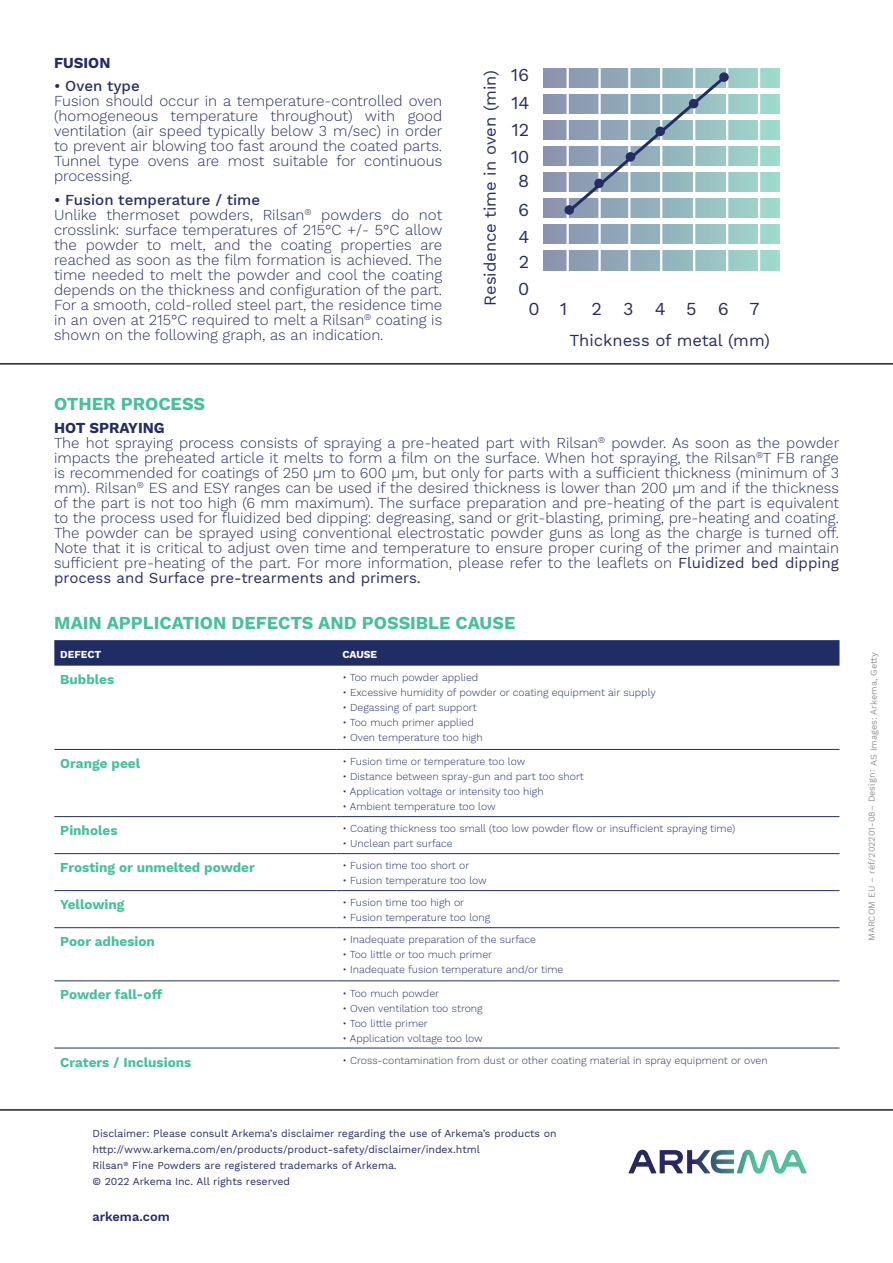
<style>
.page{position:relative;width:893px;height:1263px;background:#fff}
.page>*{position:absolute;margin:0;border:0;box-sizing:border-box;transform-origin:0 0}
.t1{font:700 18px "Work Sans";color:#48bf9d}
.t2{font:18px "Work Sans";color:#242c64}
.t3{font:16.5px "Work Sans";color:#242c64}
.t4{font:300 15px/15px "Work Sans";color:#242c64;text-align:justify}
.t5{font:500 15px "Work Sans";color:#242c64}
.t6{font:700 15px "Work Sans";color:#242c64}
.t7{font:700 13.5px "Work Sans";color:#48bf9d}
.t8{font:600 12.75px "Work Sans";color:#242c64}
.t9{font:300 10.5px "Work Sans";color:#202d65}
.t10{font:10.5px "Work Sans";color:#242c64}
.t11{font:700 10.5px "Work Sans";color:#fff}
.t12{font:9px "Work Sans";color:#939598}
.s1{font-weight:400}
</style>
<div class="page">
<hr style="left:0;top:1109px;width:893px;height:2px;background:#231f20">
<svg style="left:628px;top:1150px;width:179px;height:24px"></svg>
<hr style="left:0;top:363px;width:893px;height:2px;background:#231f20">
<svg style="left:54px;top:640px;width:785px;height:26px;background:#243168"></svg>
<hr style="left:54px;top:749px;width:282px;height:1px;background:#202d65">
<hr style="left:336px;top:749px;width:503px;height:1px;background:#202d65">
<hr style="left:54px;top:816px;width:282px;height:1px;background:#202d65">
<hr style="left:336px;top:816px;width:503px;height:1px;background:#202d65">
<hr style="left:54px;top:853px;width:282px;height:1px;background:#202d65">
<hr style="left:336px;top:853px;width:503px;height:1px;background:#202d65">
<hr style="left:54px;top:890px;width:282px;height:1px;background:#202d65">
<hr style="left:336px;top:890px;width:503px;height:1px;background:#202d65">
<hr style="left:54px;top:927px;width:282px;height:1px;background:#202d65">
<hr style="left:336px;top:927px;width:503px;height:1px;background:#202d65">
<hr style="left:54px;top:980px;width:282px;height:1px;background:#202d65">
<hr style="left:336px;top:980px;width:503px;height:1px;background:#202d65">
<hr style="left:54px;top:1048px;width:282px;height:1px;background:#202d65">
<hr style="left:336px;top:1048px;width:503px;height:1px;background:#202d65">
<div style="left:543px;top:68px;width:236px;height:19px;background:linear-gradient(to right,#8a90ae,#9ed7ca)"></div>
<svg style="left:543px;top:94px;width:236px;height:19px"></svg>
<svg style="left:543px;top:120px;width:236px;height:19px"></svg>
<svg style="left:543px;top:146px;width:236px;height:20px"></svg>
<svg style="left:543px;top:173px;width:236px;height:19px"></svg>
<div style="left:543px;top:199px;width:236px;height:19px;background:linear-gradient(to right,#8a90ae,#a0d9cb)"></div>
<div style="left:543px;top:225px;width:236px;height:19px;background:linear-gradient(to right,#8a90ae,#a0d9cb)"></div>
<div style="left:543px;top:251px;width:236px;height:19px;background:linear-gradient(to right,#8a90ae,#a0d9cb)"></div>
<hr style="left:567px;top:45px;width:2px;height:229px;background:#fff">
<hr style="left:598px;top:45px;width:3px;height:235px;background:#fff">
<hr style="left:628px;top:45px;width:2px;height:244px;background:#fff">
<hr style="left:660px;top:45px;width:2px;height:246px;background:#fff">
<hr style="left:693px;top:45px;width:2px;height:228px;background:#fff">
<hr style="left:726px;top:45px;width:2px;height:231px;background:#fff">
<hr style="left:758px;top:45px;width:2px;height:241px;background:#fff">
<svg style="left:564px;top:205px;width:10px;height:10px"></svg>
<svg style="left:566px;top:73px;width:162px;height:142px"></svg>
<p class="t6" style="left:54px;top:54px;width:58px">FUSION</p>
<p class="t5" style="left:54px;top:77px;width:87px">• Oven type</p>
<p class="t4" style="left:54px;top:94px;width:390px">Fusion should occur in a temperature-controlled oven (homogeneous temperature throughout) with good ventilation (air speed typically below 3 m/sec) in order to prevent air blowing too fast around the coated parts.<br>Tunnel type ovens are most suitable for continuous processing.</p>
<p class="t5" style="left:54px;top:191px;width:208px">• Fusion temperature / time</p>
<p class="t4" style="left:54px;top:208px;width:390px">Unlike thermoset powders, Rilsan<sup>®</sup> powders do not crosslink: surface temperatures of 215°C +/- 5°C allow the powder to melt, and the coating properties are reached as soon as the film formation is achieved. The time needed to melt the powder and cool the coating depends on the thickness and configuration of the part.<br>For a smooth, cold-rolled steel part, the residence time in an oven at 215°C required to melt a Rilsan<sup>®</sup> coating is shown on the following graph, as an indication.</p>
<p class="t3" style="left:480px;top:306px;width:236px;rotate:-90deg">Residence time in oven (min)</p>
<p class="t2" style="left:511px;top:64px;width:20px">16</p>
<p class="t2" style="left:511px;top:92px;width:20px">14</p>
<p class="t2" style="left:512px;top:119px;width:19px">12</p>
<p class="t2" style="left:511px;top:146px;width:20px">10</p>
<p class="t2" style="left:518px;top:170px;width:13px">8</p>
<p class="t2" style="left:518px;top:199px;width:13px">6</p>
<p class="t2" style="left:518px;top:226px;width:12px">4</p>
<p class="t2" style="left:519px;top:251px;width:12px">2</p>
<p class="t2" style="left:518px;top:278px;width:13px">0</p>
<p class="t2" style="left:528px;top:299px;width:13px">0</p>
<p class="t2" style="left:560px;top:299px;width:9px">1</p>
<p class="t2" style="left:591px;top:299px;width:12px">2</p>
<p class="t2" style="left:623px;top:299px;width:12px">3</p>
<p class="t2" style="left:655px;top:299px;width:12px">4</p>
<p class="t2" style="left:686px;top:299px;width:12px">5</p>
<p class="t2" style="left:718px;top:299px;width:13px">6</p>
<p class="t2" style="left:749px;top:299px;width:12px">7</p>
<p class="t3" style="left:570px;top:331px;width:202px">Thickness of metal (mm)</p>
<p class="t1" style="left:54px;top:393px;width:153px">OTHER PROCESS</p>
<p class="t6" style="left:54px;top:419px;width:112px">HOT SPRAYING</p>
<p class="t4" style="left:54px;top:436px;width:787px">The hot spraying process consists of spraying a pre-heated part with Rilsan<sup>®</sup> powder. As soon as the powder impacts the preheated article it melts to form a film on the surface. When hot spraying, the Rilsan<sup>®</sup>T FB range is recommended for coatings of 250 μm to 600 μm, but only for parts with a sufficient thickness (minimum of 3 mm). Rilsan<sup>®</sup> ES and ESY ranges can be used if the desired thickness is lower than 200 μm and if the thickness of the part is not too high (6 mm maximum). The surface preparation and pre-heating of the part is equivalent to the process used for fluidized bed dipping: degreasing, sand or grit-blasting, priming, pre-heating and coating.<br>The powder can be sprayed using conventional electrostatic powder guns as long as the charge is turned off.<br>Note that it is critical to adjust oven time and temperature to ensure proper curing of the primer and maintain sufficient pre-heating of the part. For more information, please refer to the leaflets on <span class="s1">Fluidized bed dipping process and Surface pre-trearments and primers.</span></p>
<p class="t1" style="left:54px;top:613px;width:463px">MAIN APPLICATION DEFECTS AND POSSIBLE CAUSE</p>
<p class="t11" style="left:60px;top:648px;width:43px">DEFECT</p>
<p class="t11" style="left:342px;top:648px;width:36px">CAUSE</p>
<p class="t7" style="left:60px;top:672px;width:56px">Bubbles</p>
<p class="t9" style="left:342px;top:672px;width:137px">• Too much powder applied</p>
<p class="t9" style="left:342px;top:687px;width:315px">• Excessive humidity of powder or coating equipment air supply</p>
<p class="t9" style="left:342px;top:702px;width:136px">• Degassing of part support</p>
<p class="t9" style="left:342px;top:717px;width:133px">• Too much primer applied</p>
<p class="t9" style="left:342px;top:732px;width:142px">• Oven temperature too high</p>
<p class="t7" style="left:60px;top:755px;width:81px">Orange peel</p>
<p class="t9" style="left:342px;top:755px;width:185px">• Fusion time or temperature too low</p>
<p class="t9" style="left:342px;top:770px;width:243px">• Distance between spray-gun and part too short</p>
<p class="t9" style="left:342px;top:785px;width:203px">• Application voltage or intensity too high</p>
<p class="t9" style="left:342px;top:800px;width:155px">• Ambient temperature too low</p>
<p class="t7" style="left:60px;top:823px;width:59px">Pinholes</p>
<p class="t9" style="left:342px;top:823px;width:394px">• Coating thickness too small (too low powder flow or insufficient spraying time)</p>
<p class="t9" style="left:342px;top:838px;width:112px">• Unclean part surface</p>
<p class="t7" style="left:60px;top:860px;width:196px">Frosting or unmelted powder</p>
<p class="t9" style="left:342px;top:860px;width:128px">• Fusion time too short or</p>
<p class="t9" style="left:342px;top:875px;width:146px">• Fusion temperature too low</p>
<p class="t7" style="left:60px;top:897px;width:66px">Yellowing</p>
<p class="t9" style="left:342px;top:897px;width:123px">• Fusion time too high or</p>
<p class="t9" style="left:342px;top:912px;width:149px">• Fusion temperature too long</p>
<p class="t7" style="left:60px;top:934px;width:96px">Poor adhesion</p>
<p class="t9" style="left:342px;top:934px;width:195px">• Inadequate preparation of the surface</p>
<p class="t9" style="left:342px;top:949px;width:151px">• Too little or too much primer</p>
<p class="t9" style="left:342px;top:964px;width:223px">• Inadequate fusion temperature and/or time</p>
<p class="t7" style="left:60px;top:987px;width:103px">Powder fall-off</p>
<p class="t9" style="left:342px;top:987px;width:98px">• Too much powder</p>
<p class="t9" style="left:342px;top:1002px;width:142px">• Oven ventilation too strong</p>
<p class="t9" style="left:342px;top:1017px;width:87px">• Too little primer</p>
<p class="t9" style="left:342px;top:1032px;width:142px">• Application voltage too low</p>
<p class="t7" style="left:60px;top:1054px;width:133px">Craters / Inclusions</p>
<p class="t9" style="left:342px;top:1054px;width:427px">• Cross-contamination from dust or other coating material in spray equipment or oven</p>
<p class="t10" style="left:92px;top:1127px;width:466px">Disclaimer: Please consult Arkema’s disclaimer regarding the use of Arkema’s products on</p>
<p class="t10" style="left:92px;top:1143px;width:389px">http://www.arkema.com/en/products/product-safety/disclaimer/index.html</p>
<p class="t10" style="left:92px;top:1159px;width:306px">Rilsan<sup>®</sup> Fine Powders are registered trademarks of Arkema.</p>
<p class="t10" style="left:92px;top:1176px;width:199px">© 2022 Arkema Inc. All rights reserved</p>
<p class="t8" style="left:92px;top:1209px;width:79px">arkema.com</p>
<p class="t12" style="left:866px;top:941px;width:290px;rotate:-90deg">MARCOM EU – réf/202201-08– Design: AS Images: Arkema, Getty</p>
</div>
